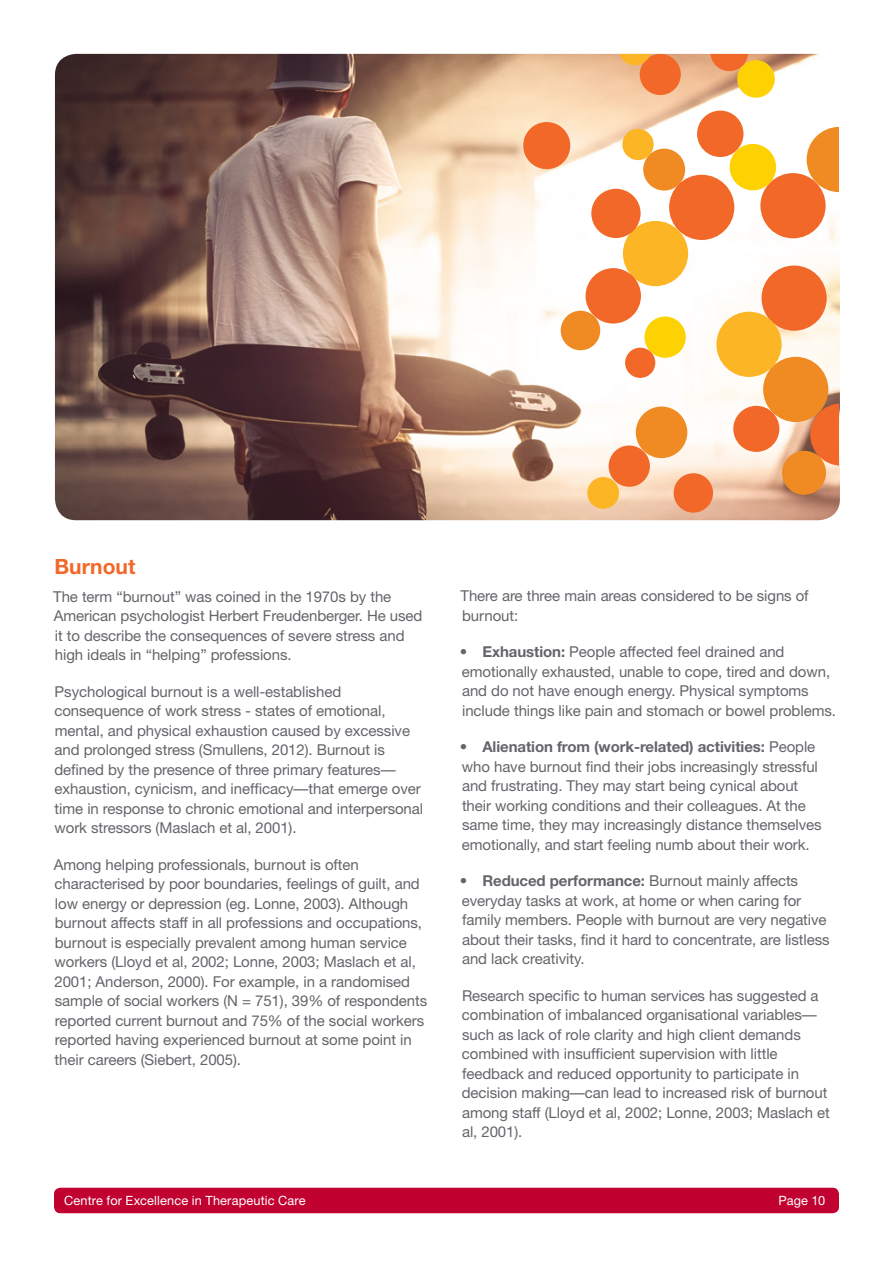
<style>
.page{position:relative;width:893px;height:1263px;background:#fff}
.page>*{position:absolute;margin:0;border:0;box-sizing:border-box;transform-origin:0 0}
.t1{font:700 21px "Helvetica Neue";color:#f26829}
.t2{font:15px/19.5px "Helvetica Neue";letter-spacing:-.005em;color:#64656a}
.t3{font:12.75px "Helvetica Neue";letter-spacing:.01em;color:#fff}
.s1{font-weight:700}
</style>
<div class="page">
<div style="left:54px;top:1188px;width:785px;height:25px;background:#c10230;border-radius:6px"></div>
<img style="left:55px;top:54px;width:785px;height:466px">
<svg style="left:807px;top:127px;width:32px;height:65px"></svg>
<div style="left:760px;top:173px;width:66px;height:65px;background:#f26829;border-radius:50%"></div>
<div style="left:761px;top:265px;width:66px;height:66px;background:#f26829;border-radius:50%"></div>
<div style="left:716px;top:312px;width:66px;height:65px;background:#fcb525;border-radius:50%"></div>
<div style="left:763px;top:357px;width:65px;height:65px;background:#ef8b22;border-radius:50%"></div>
<svg style="left:810px;top:403px;width:29px;height:63px"></svg>
<div style="left:669px;top:175px;width:65px;height:65px;background:#f26829;border-radius:50%"></div>
<div style="left:623px;top:221px;width:65px;height:65px;background:#fcb525;border-radius:50%"></div>
<div style="left:585px;top:268px;width:56px;height:56px;background:#f26829;border-radius:50%"></div>
<div style="left:636px;top:406px;width:51px;height:52px;background:#ef8b22;border-radius:50%"></div>
<div style="left:733px;top:406px;width:46px;height:46px;background:#f26829;border-radius:50%"></div>
<div style="left:782px;top:451px;width:44px;height:44px;background:#ef8b22;border-radius:50%"></div>
<div style="left:674px;top:473px;width:39px;height:40px;background:#f26829;border-radius:50%"></div>
<div style="left:591px;top:189px;width:50px;height:49px;background:#f26829;border-radius:50%"></div>
<div style="left:523px;top:122px;width:47px;height:47px;background:#f26829;border-radius:50%"></div>
<div style="left:643px;top:149px;width:42px;height:42px;background:#ef8b22;border-radius:50%"></div>
<div style="left:730px;top:144px;width:46px;height:46px;background:#fed103;border-radius:50%"></div>
<div style="left:697px;top:111px;width:46px;height:46px;background:#f26829;border-radius:50%"></div>
<div style="left:640px;top:54px;width:41px;height:41px;background:#f26829;border-radius:50%"></div>
<svg style="left:619px;top:54px;width:32px;height:11px"></svg>
<div style="left:737px;top:60px;width:38px;height:38px;background:#fed103;border-radius:50%"></div>
<svg style="left:710px;top:54px;width:38px;height:17px"></svg>
<div style="left:622px;top:129px;width:32px;height:31px;background:#fcb525;border-radius:50%"></div>
<div style="left:561px;top:311px;width:39px;height:39px;background:#ef8b22;border-radius:50%"></div>
<div style="left:644px;top:316px;width:42px;height:42px;background:#fed103;border-radius:50%"></div>
<div style="left:609px;top:445px;width:41px;height:42px;background:#f26829;border-radius:50%"></div>
<div style="left:625px;top:348px;width:30px;height:30px;background:#f26829;border-radius:50%"></div>
<div style="left:587px;top:477px;width:32px;height:32px;background:#fcb525;border-radius:50%"></div>
<p class="t1" style="left:55px;top:553px;width:82px">Burnout</p>
<p class="t2" style="left:53px;top:586px;width:371px">The term “burnout” was coined in the 1970s by the American psychologist Herbert Freudenberger. He used it to describe the consequences of severe stress and high ideals in “helping” professions.</p>
<p class="t2" style="left:54px;top:681px;width:370px">Psychological burnout is a well-established consequence of work stress - states of emotional, mental, and physical exhaustion caused by excessive and prolonged stress (Smullens, 2012). Burnout is defined by the presence of three primary features— exhaustion, cynicism, and inefficacy—that emerge over time in response to chronic emotional and interpersonal work stressors (Maslach et al, 2001).</p>
<p class="t2" style="left:54px;top:854px;width:375px">Among helping professionals, burnout is often characterised by poor boundaries, feelings of guilt, and low energy or depression (eg. Lonne, 2003). Although burnout affects staff in all professions and occupations, burnout is especially prevalent among human service workers (Lloyd et al, 2002; Lonne, 2003; Maslach et al, 2001; Anderson, 2000). For example, in a randomised sample of social workers (N = 751), 39% of respondents reported current burnout and 75% of the social workers reported having experienced burnout at some point in their careers (Siebert, 2005).</p>
<p class="t2" style="left:460px;top:586px;width:350px">There are three main areas considered to be signs of burnout:</p>
<p class="t2" style="left:460px;top:642px;width:378px">• <span class="s1">Exhaustion:</span> People affected feel drained and emotionally exhausted, unable to cope, tired and down, and do not have enough energy. Physical symptoms include things like pain and stomach or bowel problems.</p>
<p class="t2" style="left:460px;top:737px;width:363px">• <span class="s1">Alienation from (work-related) activities:</span> People who have burnout find their jobs increasingly stressful and frustrating. They may start being cynical about their working conditions and their colleagues. At the same time, they may increasingly distance themselves emotionally, and start feeling numb about their work.</p>
<p class="t2" style="left:460px;top:871px;width:371px">• <span class="s1">Reduced performance:</span> Burnout mainly affects everyday tasks at work, at home or when caring for family members. People with burnout are very negative about their tasks, find it hard to concentrate, are listless and lack creativity.</p>
<p class="t2" style="left:462px;top:985px;width:369px">Research specific to human services has suggested a combination of imbalanced organisational variables— such as lack of role clarity and high client demands combined with insufficient supervision with little feedback and reduced opportunity to participate in decision making—can lead to increased risk of burnout among staff (Lloyd et al, 2002; Lonne, 2003; Maslach et al, 2001).</p>
<p class="t3" style="left:64px;top:1192px;width:243px">Centre for Excellence in Therapeutic Care</p>
<p class="t3" style="left:778px;top:1192px;width:48px">Page 10</p>
</div>
